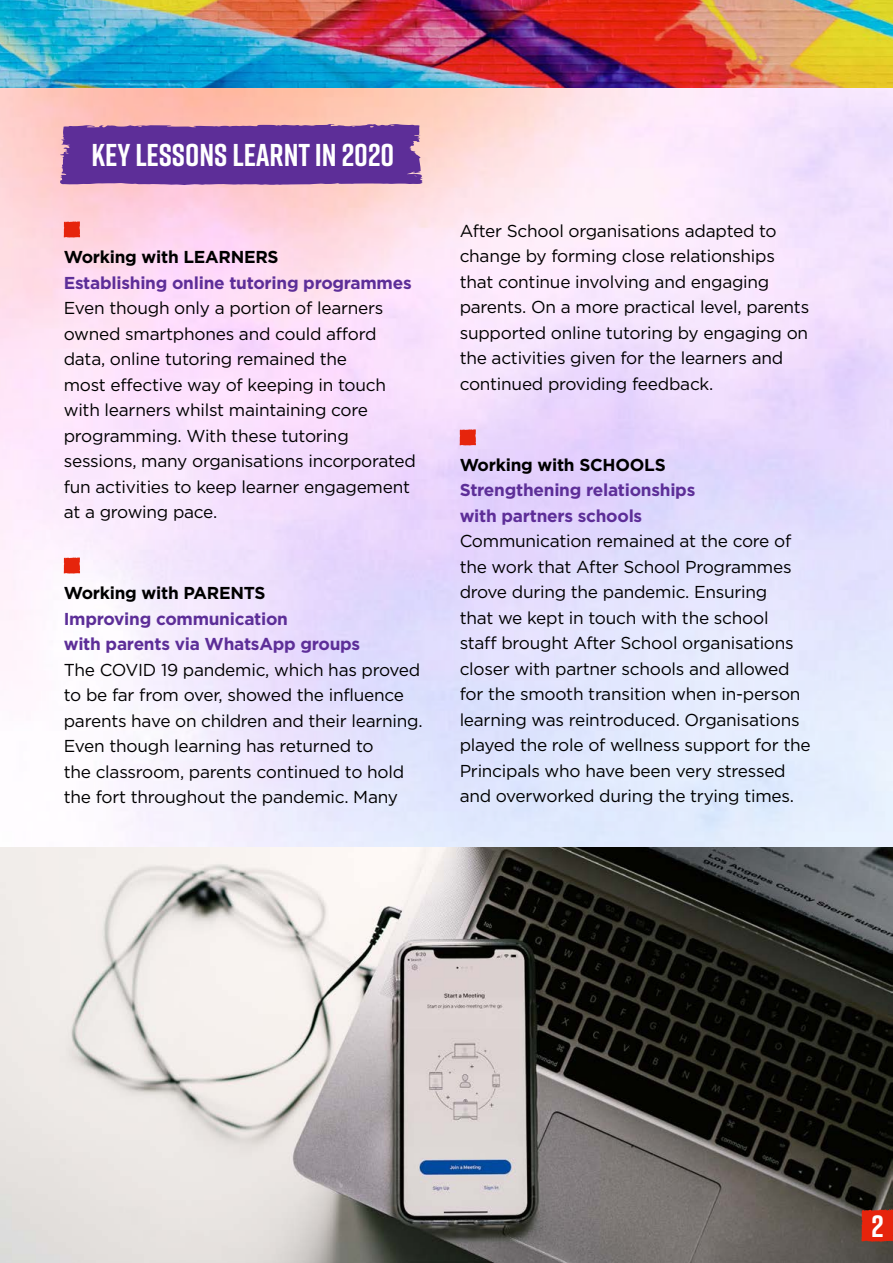
<style>
.page{position:relative;width:893px;height:1263px;background:#fff}
.page>*{position:absolute;margin:0;border:0;box-sizing:border-box;transform-origin:0 0}
.t1{font:700 31.5px "Rift";color:#fff}
.t2{font:700 30.75px "Rift";color:#fff}
.t3{font:17.25px/25.5px "Gotham";letter-spacing:-.015em;color:#000}
.t4{font:700 17.25px/25.5px "Gotham";letter-spacing:-.015em;color:#5d2e98}
.t5{font:700 17.25px "Gotham";letter-spacing:-.015em;color:#000}
</style>
<div class="page">
<img style="left:0;top:0;width:893px;height:848px">
<img style="left:0;top:848px;width:893px;height:415px">
<svg style="left:861px;top:1209px;width:32px;height:33px"></svg>
<svg style="left:407px;top:64px;width:6px;height:2px"></svg>
<svg style="left:460px;top:429px;width:16px;height:17px"></svg>
<svg style="left:64px;top:221px;width:16px;height:17px"></svg>
<svg style="left:64px;top:557px;width:16px;height:17px"></svg>
<svg style="left:60px;top:124px;width:363px;height:61px;background:#67379a"></svg>
<h1 class="t1" style="left:92px;top:132px;width:304px">KEY LESSONS LEARNT IN 2020</h1>
<p class="t5" style="left:64px;top:247px;width:216px">Working with LEARNERS</p>
<p class="t4" style="left:64px;top:269px;width:349px">Establishing online tutoring programmes</p>
<p class="t3" style="left:64px;top:295px;width:354px">Even though only a portion of learners owned smartphones and could afford data, online tutoring remained the<br>most effective way of keeping in touch with learners whilst maintaining core programming. With these tutoring sessions, many organisations incorporated fun activities to keep learner engagement at a growing pace.</p>
<p class="t5" style="left:64px;top:583px;width:203px">Working with PARENTS</p>
<p class="t4" style="left:64px;top:605px;width:298px">Improving communication<br>with parents via WhatsApp groups</p>
<p class="t3" style="left:64px;top:656px;width:360px">The COVID 19 pandemic, which has proved to be far from over, showed the influence parents have on children and their learning.<br>Even though learning has returned to<br>the classroom, parents continued to hold the fort throughout the pandemic. Many</p>
<p class="t3" style="left:460px;top:218px;width:351px">After School organisations adapted to change by forming close relationships that continue involving and engaging parents. On a more practical level, parents supported online tutoring by engaging on the activities given for the learners and continued providing feedback.</p>
<p class="t5" style="left:460px;top:455px;width:208px">Working with SCHOOLS</p>
<p class="t4" style="left:460px;top:477px;width:237px">Strengthening relationships with partners schools</p>
<p class="t3" style="left:460px;top:528px;width:352px">Communication remained at the core of the work that After School Programmes drove during the pandemic. Ensuring<br>that we kept in touch with the school<br>staff brought After School organisations closer with partner schools and allowed for the smooth transition when in-person learning was reintroduced. Organisations played the role of wellness support for the Principals who have been very stressed and overworked during the trying times.</p>
<h2 class="t2" style="left:871px;top:1204px;width:14px">2</h2>
</div>
